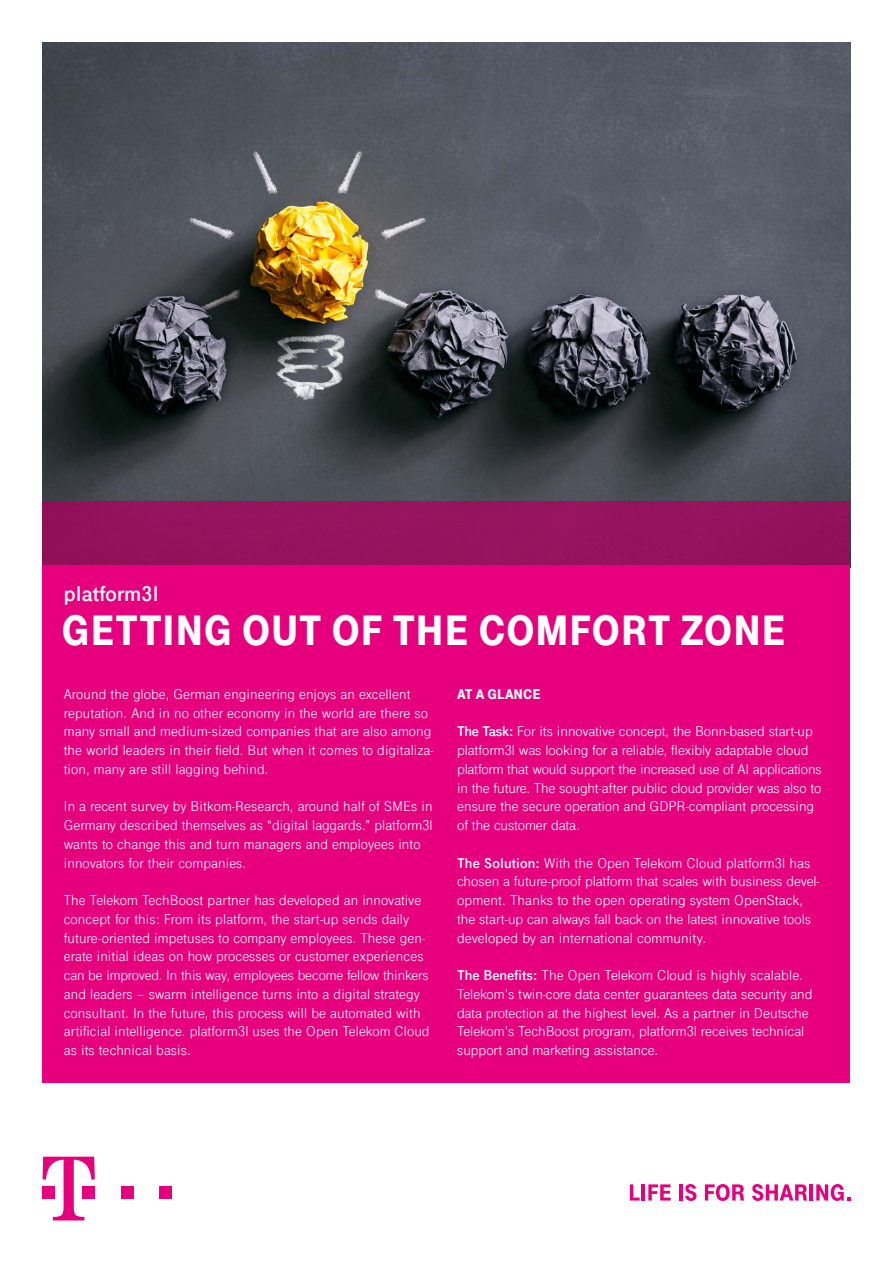
<style>
.page{position:relative;width:893px;height:1263px;background:#fff}
.page>*{position:absolute;margin:0;border:0;box-sizing:border-box;transform-origin:0 0}
.t1{font:900 45px "Tele Grotesk Next";letter-spacing:.01em;color:#fff}
.t2{font:700 22.5px "Tele Grotesk Next";letter-spacing:.01em;color:#fff}
.t3{font:15px/18.8px "Tele Grotesk Next";color:#fff}
.t4{font:900 15px "Tele Grotesk Next";color:#fff}
.s1{font-weight:700}
</style>
<div class="page">
<img style="left:43px;top:43px;width:807px;height:458px">
<div style="left:43px;top:501px;width:807px;height:580px;background:#95135e"></div>
<div style="left:43px;top:565px;width:807px;height:518px;background:#e6007d"></div>
<svg style="left:630px;top:1184px;width:10px;height:16px"></svg>
<hr style="left:642px;top:1184px;width:3px;height:16px;background:#e6007d">
<svg style="left:648px;top:1184px;width:23px;height:16px"></svg>
<hr style="left:679px;top:1184px;width:4px;height:16px;background:#e6007d">
<svg style="left:685px;top:1184px;width:12px;height:17px"></svg>
<svg style="left:705px;top:1184px;width:39px;height:17px"></svg>
<svg style="left:752px;top:1184px;width:55px;height:17px"></svg>
<hr style="left:810px;top:1184px;width:3px;height:16px;background:#e6007d">
<svg style="left:816px;top:1184px;width:34px;height:17px"></svg>
<div style="left:121px;top:1186px;width:13px;height:13px;background:#e6007d"></div>
<div style="left:159px;top:1186px;width:13px;height:13px;background:#e6007d"></div>
<svg style="left:43px;top:1157px;width:52px;height:63px"></svg>
<h2 class="t2" style="left:64px;top:581px;width:96px">platform3l</h2>
<h1 class="t1" style="left:62px;top:605px;width:726px">GETTING OUT OF THE COMFORT ZONE</h1>
<p class="t3" style="left:64px;top:685px;width:371px">Around the globe, German engineering enjoys an excellent reputation. And in no other economy in the world are there so many small and medium-sized companies that are also among the world leaders in their field. But when it comes to digitaliza&shy;tion, many are still lagging behind.</p>
<p class="t3" style="left:64px;top:797px;width:370px">In a recent survey by Bitkom-Research, around half of SMEs in Germany described themselves as “digital laggards.” platform3l wants to change this and turn managers and employees into innovators for their companies.</p>
<p class="t3" style="left:64px;top:891px;width:367px">The Telekom TechBoost partner has developed an innovative concept for this: From its platform, the start-up sends daily future-oriented impetuses to company employees. These gen&shy;erate initial ideas on how processes or customer experiences can be improved. In this way, employees become fellow thinkers and leaders – swarm intelligence turns into a digital strategy consultant. In the future, this process will be automated with artificial intelligence. platform3l uses the Open Telekom Cloud as its technical basis.</p>
<p class="t4" style="left:457px;top:685px;width:85px">AT A GLANCE</p>
<p class="t3" style="left:457px;top:722px;width:366px"><span class="s1">The Task:</span> For its innovative concept, the Bonn-based start-up platform3l was looking for a reliable, flexibly adaptable cloud platform that would support the increased use of AI applications in the future. The sought-after public cloud provider was also to ensure the secure operation and GDPR-compliant processing of the customer data.</p>
<p class="t3" style="left:457px;top:853px;width:364px"><span class="s1">The Solution:</span> With the Open Telekom Cloud platform3l has chosen a future-proof platform that scales with business devel&shy;opment. Thanks to the open operating system OpenStack, the start-up can always fall back on the latest innovative tools developed by an international community.</p>
<p class="t3" style="left:457px;top:966px;width:357px"><span class="s1">The Benefits:</span> The Open Telekom Cloud is highly scalable.<br>Telekom’s twin-core data center guarantees data security and data protection at the highest level. As a partner in Deutsche Telekom’s TechBoost program, platform3l receives technical support and marketing assistance.</p>
</div>
